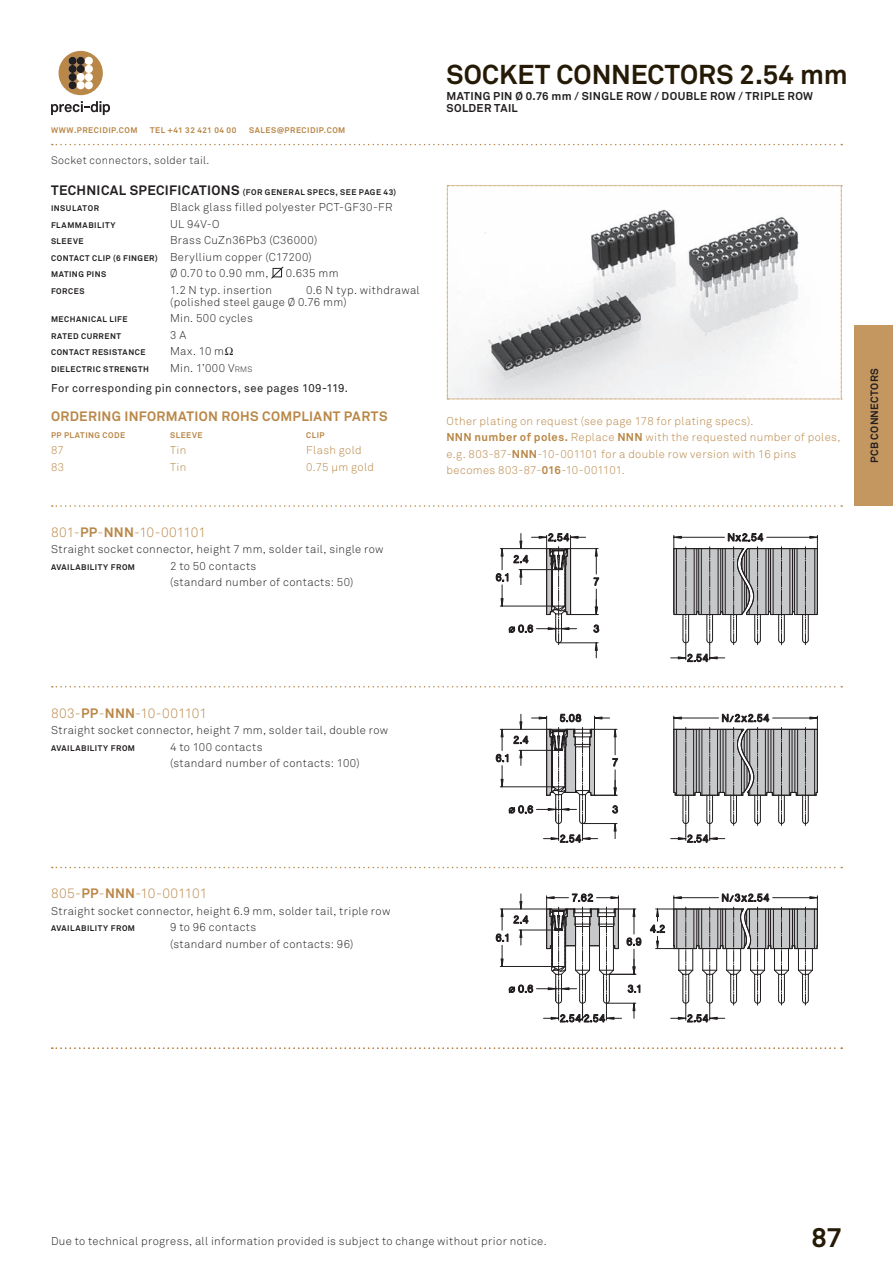
<style>
.page{position:relative;width:893px;height:1263px;background:#fff}
.page>*{position:absolute;margin:0;border:0;box-sizing:border-box;transform-origin:0 0}
.t1{font:700 27px "Akkurat";letter-spacing:.005em;color:#251a05}
.t2{font:300 13.5px "Akkurat";color:#b98747}
.t3{font:700 13.5px "Akkurat";letter-spacing:.025em;color:#b98747}
.t4{font:300 11.25px/16.5px "Akkurat";letter-spacing:.03em;color:#231f20}
.t5{font:300 11.25px/16.5px "Akkurat";letter-spacing:.03em;color:#b98747}
.t6{font:11.25px/20.7px "Akkurat";letter-spacing:.035em;color:#231f20}
.t7{font:700 11.25px/12px "Akkurat";letter-spacing:.035em;color:#231f20}
.t8{font:300 10.8px "Akkurat";letter-spacing:.035em;color:#231f20}
.t9{font:700 10.5px "Akkurat";letter-spacing:.025em;color:#231f20}
.t10{font:700 8.1px/16.5px "Akkurat";letter-spacing:.065em;color:#231f20}
.t11{font:700 8.1px "Akkurat";letter-spacing:.065em;color:#b98747}
.s1{font-size:13.5px}
.s2{font-weight:700;font-size:8.1px}
.s3{font-weight:300}
.s4{font-weight:300;font-size:7.8px}
.s5{font-weight:700}
</style>
<div class="page">
<svg style="left:51px;top:101px;width:59px;height:14px"></svg>
<div style="left:59px;top:51px;width:44px;height:44px;background:#b98747;border-radius:50%"></div>
<div style="left:85px;top:65px;width:8px;height:8px;background:#fff;border-radius:50%"></div>
<div style="left:85px;top:57px;width:8px;height:8px;background:#fff;border-radius:50%"></div>
<div style="left:77px;top:73px;width:8px;height:8px;background:#fff;border-radius:50%"></div>
<div style="left:85px;top:73px;width:8px;height:8px;background:#fff;border-radius:50%"></div>
<div style="left:77px;top:81px;width:8px;height:8px;background:#fff;border-radius:50%"></div>
<div style="left:85px;top:81px;width:8px;height:8px;background:#fff;border-radius:50%"></div>
<div style="left:68px;top:57px;width:9px;height:8px;background:#231f20;border-radius:50%"></div>
<div style="left:68px;top:65px;width:9px;height:8px;background:#231f20;border-radius:50%"></div>
<div style="left:77px;top:65px;width:8px;height:8px;background:#231f20;border-radius:50%"></div>
<div style="left:68px;top:73px;width:9px;height:8px;background:#231f20;border-radius:50%"></div>
<div style="left:68px;top:81px;width:9px;height:8px;background:#231f20;border-radius:50%"></div>
<div style="left:77px;top:57px;width:8px;height:8px;background:#231f20;border-radius:50%"></div>
<div style="left:855px;top:325px;width:38px;height:181px;background:#c49660"></div>
<svg style="left:52px;top:144px;width:790px;height:1px"></svg>
<svg style="left:271px;top:266px;width:13px;height:13px"></svg>
<div style="left:273px;top:268px;width:9px;height:9px;border:1px solid #231f20"></div>
<svg style="left:447px;top:185px;width:395px;height:215px"></svg>
<svg style="left:52px;top:686px;width:790px;height:1px"></svg>
<svg style="left:52px;top:867px;width:790px;height:1px"></svg>
<svg style="left:52px;top:505px;width:790px;height:2px"></svg>
<svg style="left:52px;top:1047px;width:790px;height:2px"></svg>
<svg style="left:496px;top:533px;width:322px;height:129px"></svg>
<svg style="left:496px;top:714px;width:322px;height:128px"></svg>
<svg style="left:496px;top:894px;width:322px;height:128px"></svg>
<p class="t11" style="left:51px;top:127px;width:88px">WWW.PRECIDIP.COM</p>
<p class="t11" style="left:150px;top:127px;width:88px">TEL +41 32 421 04 00</p>
<p class="t11" style="left:249px;top:127px;width:98px">SALES@PRECIDIP.COM</p>
<p class="t8" style="left:51px;top:156px;width:160px">Socket connectors, solder tail.</p>
<p class="t10" style="left:51px;top:184px;width:347px"><span class="s1">TECHNICAL SPECIFICATIONS</span> (FOR GENERAL SPECS, SEE PAGE 43)<br>INSULATOR</p>
<p class="t4" style="left:170px;top:200px;width:224px">Black glass filled polyester PCT-GF30-FR</p>
<p class="t10" style="left:51px;top:217px;width:66px">FLAMMABILITY</p>
<p class="t4" style="left:170px;top:216px;width:51px">UL 94V-O</p>
<p class="t10" style="left:51px;top:234px;width:34px">SLEEVE</p>
<p class="t4" style="left:51px;top:233px;width:268px;text-indent:119px">Brass CuZn36Pb3 (C36000)<br><span class="s2">CONTACT CLIP (6 FINGER)</span> Beryllium copper (C17200)</p>
<p class="t10" style="left:51px;top:267px;width:57px">MATING PINS</p>
<p class="t4" style="left:170px;top:266px;width:100px">Ø 0.70 to 0.90 mm,</p>
<p class="t4" style="left:286px;top:266px;width:54px">0.635 mm</p>
<p class="t10" style="left:51px;top:283px;width:35px">FORCES</p>
<p class="t4" style="left:170px;top:282px;width:103px">1.2 N typ. insertion</p>
<p class="t4" style="left:170px;top:285px;width:251px;line-height:12px;text-indent:136px">0.6 N typ. withdrawal (polished steel gauge Ø 0.76 mm)</p>
<p class="t10" style="left:51px;top:312px;width:78px">MECHANICAL LIFE</p>
<p class="t4" style="left:170px;top:311px;width:84px">Min. 500 cycles</p>
<p class="t10" style="left:51px;top:328px;width:72px">RATED CURRENT</p>
<p class="t4" style="left:170px;top:327px;width:18px">3 A</p>
<p class="t10" style="left:51px;top:345px;width:96px">CONTACT RESISTANCE</p>
<p class="t4" style="left:170px;top:344px;width:56px">Max. 10 m</p>
<p class="t10" style="left:51px;top:361px;width:99px">DIELECTRIC STRENGTH</p>
<p class="t6" style="left:51px;top:358px;width:299px;text-indent:119px"><span class="s3">Min. 1’000 V</span><span class="s4">RMS<br></span>For corresponding pin connectors, see pages 109-119.</p>
<p class="t3" style="left:51px;top:411px;width:338px">ORDERING INFORMATION ROHS COMPLIANT PARTS</p>
<p class="t11" style="left:51px;top:432px;width:76px">PP PLATING CODE</p>
<p class="t11" style="left:170px;top:432px;width:34px">SLEEVE</p>
<p class="t11" style="left:306px;top:432px;width:20px">CLIP</p>
<p class="t5" style="left:51px;top:443px;width:14px">87</p>
<p class="t5" style="left:170px;top:443px;width:18px">Tin</p>
<p class="t5" style="left:306px;top:443px;width:57px">Flash gold</p>
<p class="t5" style="left:51px;top:460px;width:15px">83</p>
<p class="t5" style="left:170px;top:460px;width:18px">Tin</p>
<p class="t5" style="left:306px;top:460px;width:69px">0.75 μm gold</p>
<p class="t2" style="left:51px;top:527px;width:157px">801-<span class="s5">PP</span>-<span class="s5">NNN</span>-10-001101</p>
<p class="t4" style="left:51px;top:542px;width:334px">Straight socket connector, height 7 mm, solder tail, single row</p>
<p class="t10" style="left:51px;top:559px;width:86px">AVAILABILITY FROM</p>
<p class="t4" style="left:170px;top:559px;width:185px">2 to 50 contacts<br>(standard number of contacts: 50)</p>
<p class="t1" style="left:446px;top:64px;width:403px">SOCKET CONNECTORS 2.54 mm</p>
<p class="t7" style="left:446px;top:92px;width:368px">MATING PIN Ø 0.76 mm / SINGLE ROW / DOUBLE ROW / TRIPLE ROW<br>SOLDER TAIL</p>
<p class="t5" style="left:446px;top:414px;width:395px">Other plating on request (see page 178 for plating specs).<br><span class="s5">NNN number of poles.</span> Replace <span class="s5">NNN</span> with the requested number of poles, e.g. 803-87-<span class="s5">NNN</span>-10-001101 for a double row version with 16 pins becomes 803-87-<span class="s5">016</span>-10-001101.</p>
<p class="t9" style="left:870px;top:463px;width:96px;rotate:-90deg">PCB CONNECTORS</p>
<p class="t2" style="left:51px;top:708px;width:158px">803-<span class="s5">PP</span>-<span class="s5">NNN</span>-10-001101</p>
<p class="t4" style="left:51px;top:723px;width:339px">Straight socket connector, height 7 mm, solder tail, double row</p>
<p class="t10" style="left:51px;top:740px;width:86px">AVAILABILITY FROM</p>
<p class="t4" style="left:170px;top:739px;width:191px">4 to 100 contacts<br>(standard number of contacts: 100)</p>
<p class="t2" style="left:51px;top:889px;width:158px">805-<span class="s5">PP</span>-<span class="s5">NNN</span>-10-001101</p>
<p class="t4" style="left:51px;top:904px;width:341px">Straight socket connector, height 6.9 mm, solder tail, triple row</p>
<p class="t10" style="left:51px;top:921px;width:86px">AVAILABILITY FROM</p>
<p class="t4" style="left:170px;top:920px;width:185px">9 to 96 contacts<br>(standard number of contacts: 96)</p>
<p class="t4" style="left:51px;top:1234px;width:497px">Due to technical progress, all information provided is subject to change without prior notice.</p>
<p class="t1" style="left:812px;top:1226px;width:32px">87</p>
</div>
